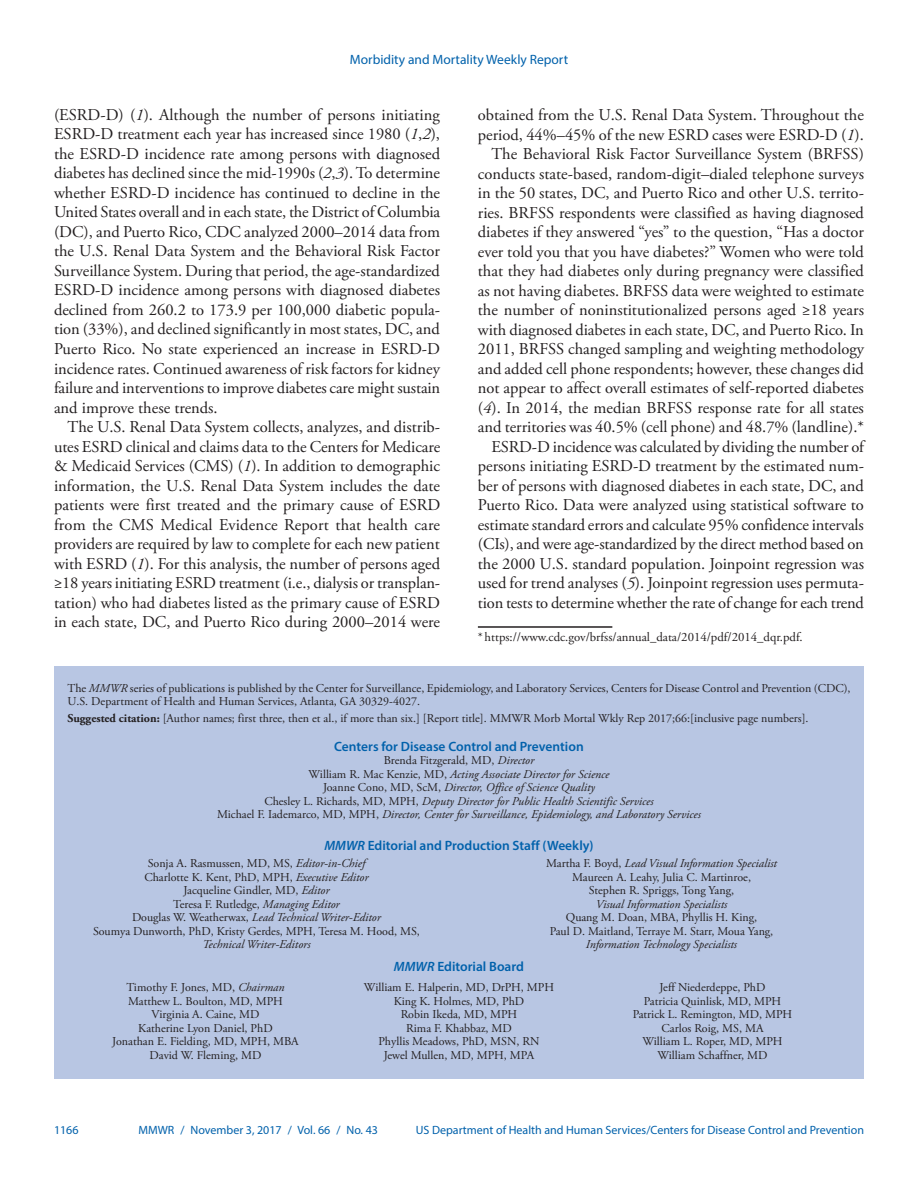
<style>
.page{position:relative;width:918px;height:1188px;background:#fff}
.page>*{position:absolute;margin:0;border:0;box-sizing:border-box;transform-origin:0 0}
.Paragraph{font:16.5px/19.5px "Adobe Garamond Pro";color:#231f20;text-align:justify}
.t1{font:600 13.5px "Myriad Pro";color:#0161ab}
.t2{font:13.5px "Myriad Pro";color:#0161ab}
.Footnote{font:12.75px "Adobe Garamond Pro";color:#231f20}
.t3{font:12px/13.5px "Adobe Garamond Pro";color:#231f20;text-align:center}
.t4{font:italic 12px/13.5px "Adobe Garamond Pro";color:#231f20;text-align:center}
.t5{font:12px "Myriad Pro";color:#0161ab}
.s1{font-style:italic}
.s2{font-weight:700}
.s3{font-style:normal}
</style>
<div class="page">
<div style="left:54px;top:666px;width:810px;height:413px;background:#b8c6e3"></div>
<hr style="left:478px;top:626px;width:134px;height:2px;background:#231f20">
<p class="t2" style="left:350px;top:51px;width:220px">Morbidity and Mortality Weekly Report</p>
<p class="Paragraph" style="left:54px;top:106px;width:388px">(ESRD-D) (<span class="s1">1</span>). Although the number of persons initiating ESRD-D treatment each year has increased since 1980 (<span class="s1">1</span>,<span class="s1">2</span>), the ESRD-D incidence rate among persons with diagnosed diabetes has declined since the mid-1990s (<span class="s1">2</span>,<span class="s1">3</span>). To determine whether ESRD-D incidence has continued to decline in the United States overall and in each state, the District of Columbia (DC), and Puerto Rico, CDC analyzed 2000–2014 data from the U.S. Renal Data System and the Behavioral Risk Factor Surveillance System. During that period, the age-standardized ESRD-D incidence among persons with diagnosed diabetes declined from 260.2 to 173.9 per 100,000 diabetic popula&shy;tion (33%), and declined significantly in most states, DC, and Puerto Rico. No state experienced an increase in ESRD-D incidence rates. Continued awareness of risk factors for kidney failure and interventions to improve diabetes care might sustain and improve these trends.</p>
<p class="Paragraph" style="left:54px;top:418px;width:388px;text-indent:13px">The U.S. Renal Data System collects, analyzes, and distrib&shy;utes ESRD clinical and claims data to the Centers for Medicare &amp; Medicaid Services (CMS) (<span class="s1">1</span>). In addition to demographic information, the U.S. Renal Data System includes the date patients were first treated and the primary cause of ESRD from the CMS Medical Evidence Report that health care providers are required by law to complete for each new patient with ESRD (<span class="s1">1</span>). For this analysis, the number of persons aged ≥18 years initiating ESRD treatment (i.e., dialysis or transplan&shy;tation) who had diabetes listed as the primary cause of ESRD in each state, DC, and Puerto Rico during 2000–2014 were</p>
<p class="Paragraph" style="left:478px;top:106px;width:388px">obtained from the U.S. Renal Data System. Throughout the period, 44%–45% of the new ESRD cases were ESRD-D (<span class="s1">1</span>).</p>
<p class="Paragraph" style="left:478px;top:145px;width:388px;text-indent:13px">The Behavioral Risk Factor Surveillance System (BRFSS) conducts state-based, random-digit–dialed telephone surveys in the 50 states, DC, and Puerto Rico and other U.S. territo&shy;ries. BRFSS respondents were classified as having diagnosed diabetes if they answered “yes” to the question, “Has a doctor ever told you that you have diabetes?” Women who were told that they had diabetes only during pregnancy were classified as not having diabetes. BRFSS data were weighted to estimate the number of noninstitutionalized persons aged ≥18 years with diagnosed diabetes in each state, DC, and Puerto Rico. In 2011, BRFSS changed sampling and weighting methodology and added cell phone respondents; however, these changes did not appear to affect overall estimates of self-reported diabetes (<span class="s1">4</span>). In 2014, the median BRFSS response rate for all states and territories was 40.5% (cell phone) and 48.7% (landline).*</p>
<p class="Paragraph" style="left:478px;top:437px;width:388px;text-indent:13px">ESRD-D incidence was calculated by dividing the number of persons initiating ESRD-D treatment by the estimated num&shy;ber of persons with diagnosed diabetes in each state, DC, and Puerto Rico. Data were analyzed using statistical software to estimate standard errors and calculate 95% confidence intervals (CIs), and were age-standardized by the direct method based on the 2000 U.S. standard population. Joinpoint regression was used for trend analyses (<span class="s1">5</span>). Joinpoint regression uses permuta&shy;tion tests to determine whether the rate of change for each trend</p>
<p class="Footnote" style="left:478px;top:630px;width:326px">* https://www.cdc.gov/brfss/annual_data/2014/pdf/2014_dqr.pdf.</p>
<p class="t3" style="left:68px;top:682px;width:785px;text-align:left">The <span class="s1">MMWR</span> series of publications is published by the Center for Surveillance, Epidemiology, and Laboratory Services, Centers for Disease Control and Prevention (CDC),<br>U.S. Department of Health and Human Services, Atlanta, GA 30329-4027.</p>
<p class="t3" style="left:68px;top:712px;width:743px"><span class="s2">Suggested citation:</span> [Author names; first three, then et al., if more than six.] [Report title]. MMWR Morb Mortal Wkly Rep 2017;66:[inclusive page numbers].</p>
<p class="t1" style="left:334px;top:738px;width:251px">Centers for Disease Control and Prevention</p>
<p class="t4" style="left:217px;top:754px;width:485px"><span class="s3">Brenda Fitzgerald, MD,</span> Director<br><span class="s3">William R. Mac Kenzie, MD,</span> Acting Associate Director for Science<br><span class="s3">Joanne Cono, MD, ScM,</span> Director, Office of Science Quality<br><span class="s3">Chesley L. Richards, MD, MPH,</span> Deputy Director for Public Health Scientific Services<br><span class="s3">Michael F. Iademarco, MD, MPH,</span> Director, Center for Surveillance, Epidemiology, and Laboratory Services</p>
<p class="t1" style="left:324px;top:837px;width:271px"><span class="s1">MMWR</span> Editorial and Production Staff (Weekly)</p>
<p class="t3" style="left:93px;top:857px;width:328px">Sonja A. Rasmussen, MD, MS, <span class="s1">Editor-in-Chief<br></span>Charlotte K. Kent, PhD, MPH, <span class="s1">Executive Editor<br></span>Jacqueline Gindler, MD, <span class="s1">Editor<br></span>Teresa F. Rutledge, <span class="s1">Managing Editor<br></span>Douglas W. Weatherwax, <span class="s1">Lead Technical Writer-Editor<br></span>Soumya Dunworth, PhD, Kristy Gerdes, MPH, Teresa M. Hood, MS,</p>
<p class="t4" style="left:203px;top:938px;width:109px">Technical Writer-Editors</p>
<p class="t3" style="left:546px;top:857px;width:232px">Martha F. Boyd, <span class="s1">Lead Visual Information Specialist<br></span>Maureen A. Leahy, Julia C. Martinroe,<br>Stephen R. Spriggs, Tong Yang,</p>
<p class="t4" style="left:596px;top:897px;width:133px">Visual Information Specialists</p>
<p class="t3" style="left:550px;top:911px;width:225px">Quang M. Doan, MBA, Phyllis H. King,<br>Paul D. Maitland, Terraye M. Starr, Moua Yang,</p>
<p class="t4" style="left:586px;top:938px;width:153px">Information Technology Specialists</p>
<p class="t1" style="left:394px;top:958px;width:132px"><span class="s1">MMWR</span> Editorial Board</p>
<p class="t3" style="left:112px;top:981px;width:188px">Timothy F. Jones, MD, <span class="s1">Chairman<br></span>Matthew L. Boulton, MD, MPH<br>Virginia A. Caine, MD<br>Katherine Lyon Daniel, PhD<br>Jonathan E. Fielding, MD, MPH, MBA<br>David W. Fleming, MD</p>
<p class="t3" style="left:364px;top:981px;width:192px">William E. Halperin, MD, DrPH, MPH<br>King K. Holmes, MD, PhD<br>Robin Ikeda, MD, MPH<br>Rima F. Khabbaz, MD<br>Phyllis Meadows, PhD, MSN, RN<br>Jewel Mullen, MD, MPH, MPA</p>
<p class="t3" style="left:633px;top:981px;width:161px">Jeff Niederdeppe, PhD<br>Patricia Quinlisk, MD, MPH<br>Patrick L. Remington, MD, MPH<br>Carlos Roig, MS, MA<br>William L. Roper, MD, MPH<br>William Schaffner, MD</p>
<p class="t5" style="left:54px;top:1123px;width:26px">1166</p>
<p class="t5" style="left:139px;top:1123px;width:241px">MMWR / November 3, 2017 / Vol. 66 / No. 43</p>
<p class="t5" style="left:416px;top:1123px;width:450px">US Department of Health and Human Services/Centers for Disease Control and Prevention</p>
</div>
